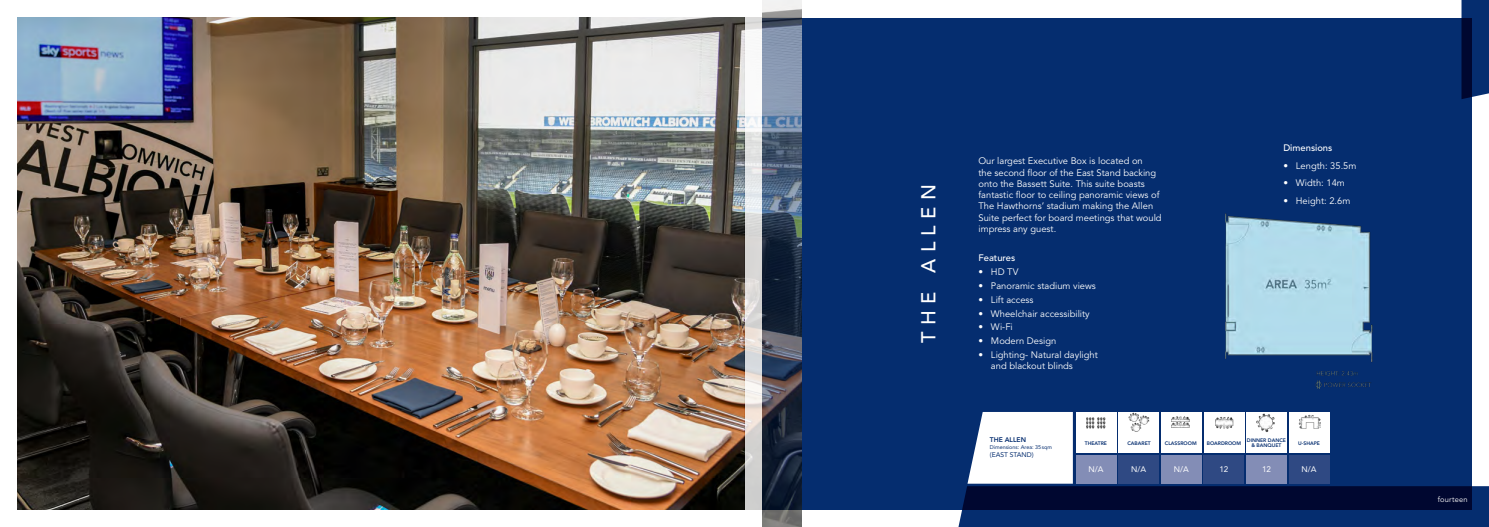
<style>
.page{position:relative;width:1489px;height:527px;background:#fff}
.page>*{position:absolute;margin:0;border:0;box-sizing:border-box;transform-origin:0 0}
.t1{font:500 20px "Avenir";letter-spacing:.32em;color:#fff}
.t2{font:9.38px/11.2px "Avenir";color:#fff}
.t3{font:500 9.38px "Avenir";color:#fff}
.t4{font:8.12px "Avenir";color:#fff}
.t5{font:7.5px "Avenir";letter-spacing:.03em;color:#fff}
.t6{font:6.75px "Avenir";color:#052d6f}
.t7{font:800 6.75px "Avenir";color:#052d6f}
.t8{font:5.38px "Avenir";color:#052d6f}
.t9{font:800 5px/5.4px "Avenir";color:#052d6f;text-align:center}
</style>
<div class="page">
<div style="left:762px;top:18px;width:708px;height:490px;background:#052d6f"></div>
<img style="left:18px;top:18px;width:744px;height:490px">
<img style="left:762px;top:0;width:39px;height:526px">
<svg style="left:1461px;top:0;width:27px;height:99px;background:#09265e"></svg>
<img style="left:1225px;top:213px;width:148px;height:176px">
<svg style="left:943px;top:411px;width:545px;height:115px"></svg>
<div style="left:1075px;top:454px;width:41px;height:29px;background:#838db6"></div>
<div style="left:1118px;top:454px;width:40px;height:29px;background:#2f4983"></div>
<div style="left:1160px;top:454px;width:41px;height:29px;background:#838db6"></div>
<div style="left:1203px;top:454px;width:41px;height:29px;background:#2f4983"></div>
<div style="left:1245px;top:454px;width:41px;height:29px;background:#838db6"></div>
<div style="left:1288px;top:454px;width:41px;height:29px;background:#2f4983"></div>
<img style="left:1086px;top:416px;width:19px;height:12px">
<img style="left:1128px;top:412px;width:21px;height:20px">
<img style="left:1171px;top:411px;width:19px;height:22px">
<img style="left:1214px;top:411px;width:19px;height:22px">
<img style="left:1255px;top:411px;width:20px;height:21px">
<img style="left:1297px;top:411px;width:22px;height:22px">
<p class="t1" style="left:917px;top:342px;width:160px;rotate:-90deg">THE ALLEN</p>
<p class="t2" style="left:978px;top:156px;width:185px">Our largest Executive Box is located on<br>the second floor of the East Stand backing onto the Bassett Suite. This suite boasts fantastic floor to ceiling panoramic views of The Hawthorns’ stadium making the Allen Suite perfect for board meetings that would impress any guest.</p>
<p class="t3" style="left:978px;top:252px;width:38px">Features</p>
<p class="t2" style="left:978px;top:266px;width:41px">• HD TV</p>
<p class="t2" style="left:978px;top:280px;width:119px">• Panoramic stadium views</p>
<p class="t2" style="left:978px;top:294px;width:57px">• Lift access</p>
<p class="t2" style="left:978px;top:307px;width:113px">• Wheelchair accessibility</p>
<p class="t2" style="left:978px;top:321px;width:36px">• Wi-Fi</p>
<p class="t2" style="left:978px;top:335px;width:79px">• Modern Design</p>
<p class="t2" style="left:990px;top:349px;width:108px;text-indent:-12px">• Lighting- Natural daylight and blackout blinds</p>
<p class="t3" style="left:1283px;top:142px;width:50px">Dimensions</p>
<p class="t2" style="left:1283px;top:160px;width:75px">• Length: 35.5m</p>
<p class="t2" style="left:1283px;top:177px;width:63px">• Width: 14m</p>
<p class="t2" style="left:1283px;top:195px;width:69px">• Height: 2.6m</p>
<p class="t7" style="left:989px;top:435px;width:38px">THE ALLEN</p>
<p class="t8" style="left:989px;top:443px;width:64px">Dimensions: Area: 35 sqm</p>
<p class="t6" style="left:989px;top:450px;width:45px">(EAST STAND)</p>
<p class="t9" style="left:1084px;top:440px;width:24px">THEATRE</p>
<p class="t9" style="left:1127px;top:440px;width:25px">CABARET</p>
<p class="t9" style="left:1164px;top:440px;width:33px">CLASSROOM</p>
<p class="t9" style="left:1206px;top:440px;width:36px">BOARDROOM</p>
<p class="t9" style="left:1246px;top:437px;width:41px">DINNER DANCE &amp; BANQUET</p>
<p class="t9" style="left:1298px;top:440px;width:23px">U-SHAPE</p>
<p class="t4" style="left:1261px;top:464px;width:10px">12</p>
<p class="t4" style="left:1088px;top:464px;width:16px">N/A</p>
<p class="t4" style="left:1131px;top:464px;width:16px">N/A</p>
<p class="t4" style="left:1173px;top:464px;width:16px">N/A</p>
<p class="t4" style="left:1219px;top:464px;width:10px">12</p>
<p class="t4" style="left:1301px;top:464px;width:16px">N/A</p>
<p class="t5" style="left:1437px;top:495px;width:31px">fourteen</p>
</div>
